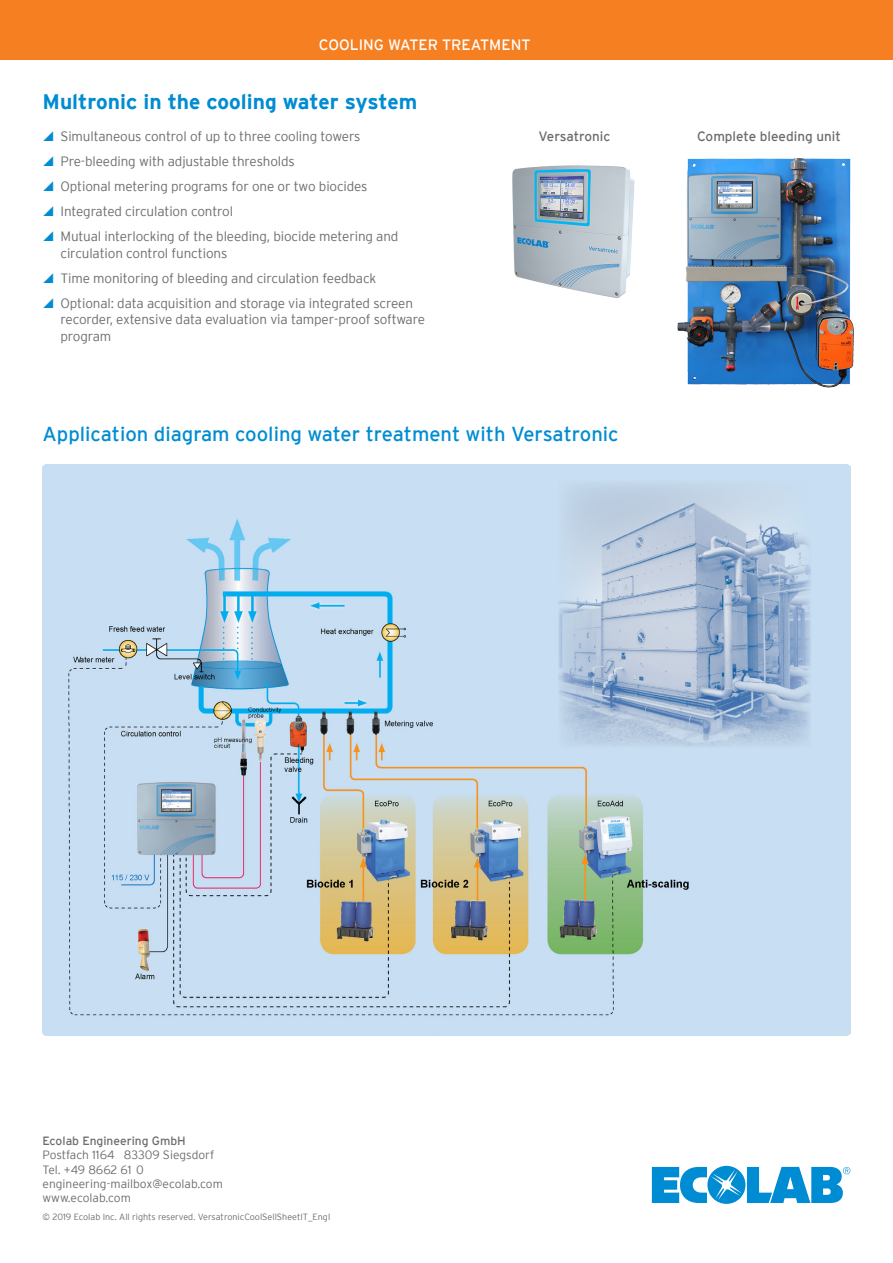
<style>
.page{position:relative;width:893px;height:1263px;background:#fff}
.page>*{position:absolute;margin:0;border:0;box-sizing:border-box;transform-origin:0 0}
.t1{font:700 21px "Interstate";color:#008cd2}
.t2{font:20.25px "Interstate";color:#008cd2}
.t3{font:15px "Interstate";color:#fff}
.t4{font:300 13.5px/16.5px "Interstate";letter-spacing:-.01em;color:#6c6d70}
.t5{font:13.5px "Interstate";color:#6c6d70}
.t6{font:300 12px/14.4px "Interstate";color:#6c6d70}
.t7{font:12px "Interstate";color:#6c6d70}
.t8{font:300 9px "Interstate";color:#6c6d70}
</style>
<div class="page">
<svg style="left:652px;top:1166px;width:198px;height:38px"></svg>
<div style="left:0;top:0;width:893px;height:59px;background:#f57f21"></div>
<img style="left:512px;top:165px;width:123px;height:133px">
<img style="left:677px;top:158px;width:177px;height:230px">
<img style="left:43px;top:464px;width:807px;height:572px">
<p class="t3" style="left:319px;top:36px;width:213px">COOLING WATER TREATMENT</p>
<p class="t1" style="left:43px;top:89px;width:376px">Multronic in the cooling water system</p>
<p class="t4" style="left:61px;top:128px;width:301px">Simultaneous control of up to three cooling towers</p>
<p class="t4" style="left:61px;top:153px;width:236px">Pre-bleeding with adjustable thresholds</p>
<p class="t4" style="left:61px;top:178px;width:309px">Optional metering programs for one or two biocides</p>
<p class="t4" style="left:61px;top:203px;width:174px">Integrated circulation control</p>
<p class="t4" style="left:61px;top:228px;width:339px">Mutual interlocking of the bleeding, biocide metering and circulation control functions</p>
<p class="t4" style="left:61px;top:270px;width:317px">Time monitoring of bleeding and circulation feedback</p>
<p class="t4" style="left:61px;top:295px;width:366px">Optional: data acquisition and storage via integrated screen recorder, extensive data evaluation via tamper-proof software program</p>
<p class="t5" style="left:539px;top:129px;width:73px">Versatronic</p>
<p class="t5" style="left:697px;top:129px;width:145px">Complete bleeding unit</p>
<p class="t2" style="left:43px;top:423px;width:578px">Application diagram cooling water treatment with Versatronic</p>
<p class="t7" style="left:43px;top:1134px;width:145px">Ecolab Engineering GmbH</p>
<p class="t6" style="left:43px;top:1148px;width:182px">Postfach 1164 83309 Siegsdorf<br>Tel. +49 8662 61 0 engineering-mailbox@ecolab.com www.ecolab.com</p>
<p class="t8" style="left:43px;top:1212px;width:289px">© 2019 Ecolab Inc. All rights reserved. VersatronicCoolSellSheetIT_Engl</p>
</div>
